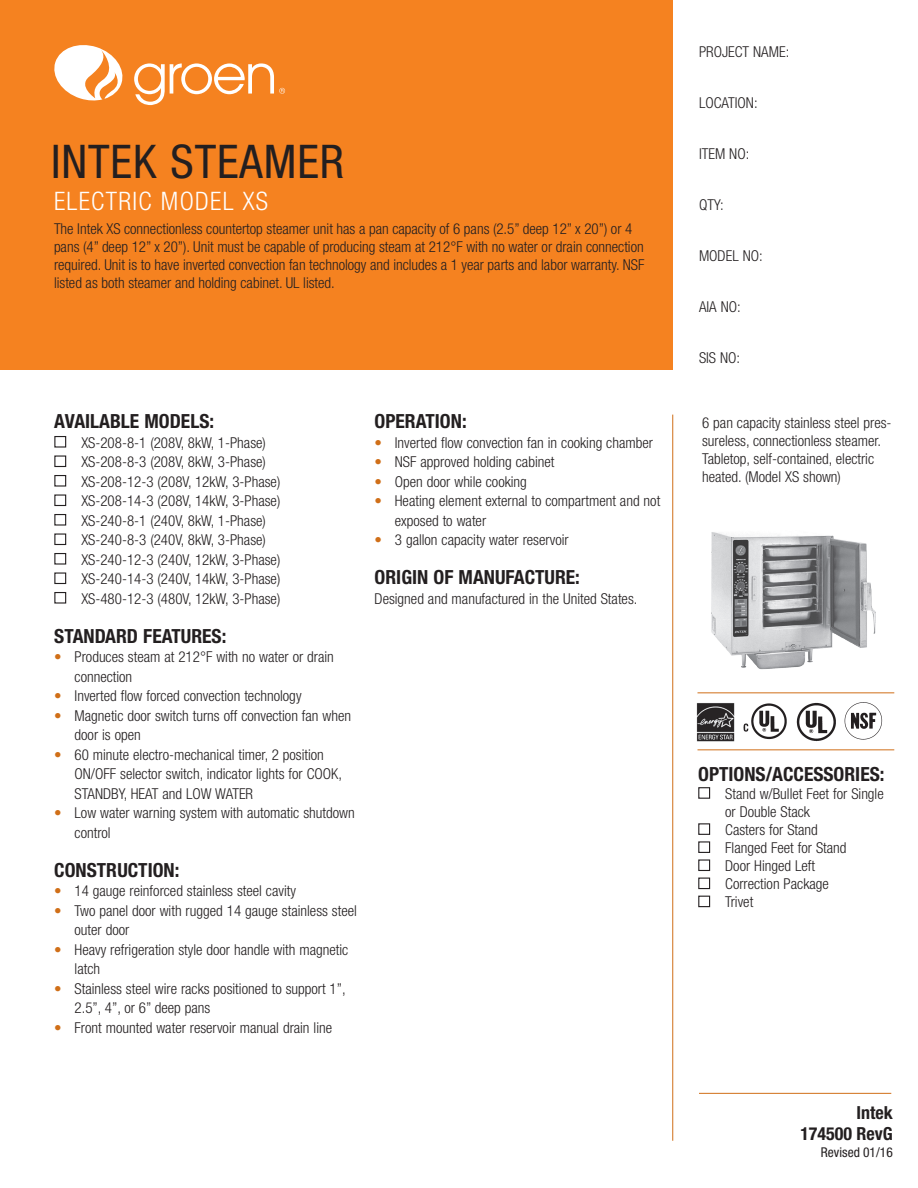
<style>
.page{position:relative;width:918px;height:1188px;background:#fff}
.page>*{position:absolute;margin:0;border:0;box-sizing:border-box;transform-origin:0 0}
.t1{font:condensed 46.5px "Helvetica Neue";letter-spacing:.02em;color:#231f20}
.t2{font:300 condensed 25.5px "Helvetica Neue";letter-spacing:.05em;color:#fff}
.t3{font:700 condensed 19.5px "Helvetica Neue";color:#231f20}
.t4{font:700 condensed 18px/21.6px "Helvetica Neue";color:#231f20;text-align:right}
.t5{font:300 condensed 15px/19.5px "Helvetica Neue";color:#231f20}
.t6{font:condensed 13.5px "Helvetica Neue";color:#231f20}
.s1{color:#d06f18}
</style>
<div class="page">
<div style="left:0;top:0;width:673px;height:370px;background:#f58220"></div>
<hr style="left:672px;top:415px;width:1px;height:726px;background:#d06f18">
<hr style="left:699px;top:1093px;width:192px;height:1px;background:#d06f18">
<svg style="left:54px;top:45px;width:69px;height:56px"></svg>
<svg style="left:134px;top:63px;width:151px;height:42px"></svg>
<div style="left:54px;top:436px;width:12px;height:12px;border:1px solid #231f20"></div>
<div style="left:54px;top:455px;width:12px;height:12px;border:1px solid #231f20"></div>
<div style="left:54px;top:475px;width:12px;height:12px;border:1px solid #231f20"></div>
<div style="left:54px;top:494px;width:12px;height:12px;border:1px solid #231f20"></div>
<div style="left:54px;top:514px;width:12px;height:12px;border:1px solid #231f20"></div>
<div style="left:54px;top:533px;width:12px;height:12px;border:1px solid #231f20"></div>
<div style="left:54px;top:553px;width:12px;height:12px;border:1px solid #231f20"></div>
<div style="left:54px;top:572px;width:12px;height:12px;border:1px solid #231f20"></div>
<div style="left:54px;top:592px;width:12px;height:12px;border:1px solid #231f20"></div>
<div style="left:698px;top:787px;width:12px;height:12px;border:1px solid #231f20"></div>
<div style="left:698px;top:823px;width:12px;height:12px;border:1px solid #231f20"></div>
<div style="left:698px;top:841px;width:12px;height:12px;border:1px solid #231f20"></div>
<div style="left:698px;top:859px;width:12px;height:12px;border:1px solid #231f20"></div>
<div style="left:698px;top:878px;width:12px;height:11px;border:1px solid #231f20"></div>
<div style="left:698px;top:896px;width:12px;height:11px;border:1px solid #231f20"></div>
<hr style="left:698px;top:749px;width:196px;height:1px;background:#d06f18">
<img style="left:844px;top:702px;width:38px;height:38px">
<img style="left:797px;top:702px;width:39px;height:40px">
<img style="left:743px;top:703px;width:44px;height:37px">
<hr style="left:698px;top:692px;width:196px;height:1px;background:#d06f18">
<img style="left:696px;top:703px;width:39px;height:39px">
<img style="left:711px;top:532px;width:164px;height:138px">
<h1 class="t1" style="left:51px;top:134px;width:295px">INTEK STEAMER</h1>
<h2 class="t2" style="left:54px;top:187px;width:216px">ELECTRIC MODEL XS</h2>
<p class="t5" style="left:54px;top:220px;width:592px;line-height:18px">The Intek XS connectionless countertop steamer unit has a pan capacity of 6 pans (2.5” deep 12” x 20”) or 4 pans (4” deep 12” x 20”). Unit must be capable of producing steam at 212°F with no water or drain connection required. Unit is to have inverted convection fan technology and includes a 1 year parts and labor warranty. NSF listed as both steamer and holding cabinet. UL listed.</p>
<h3 class="t3" style="left:54px;top:409px;width:161px">AVAILABLE MODELS:</h3>
<p class="t5" style="left:81px;top:433px;width:200px">XS-208-8-1 (208V, 8kW, 1-Phase)<br>XS-208-8-3 (208V, 8kW, 3-Phase)<br>XS-208-12-3 (208V, 12kW, 3-Phase)<br>XS-208-14-3 (208V, 14kW, 3-Phase)<br>XS-240-8-1 (240V, 8kW, 1-Phase)<br>XS-240-8-3 (240V, 8kW, 3-Phase)<br>XS-240-12-3 (240V, 12kW, 3-Phase)<br>XS-240-14-3 (240V, 14kW, 3-Phase)<br>XS-480-12-3 (480V, 12kW, 3-Phase)</p>
<h3 class="t3" style="left:54px;top:624px;width:174px">STANDARD FEATURES:</h3>
<p class="t5" style="left:75px;top:647px;width:261px;text-indent:-20px"><span class="s1">•</span> Produces steam at 212°F with no water or drain connection</p>
<p class="t5" style="left:54px;top:686px;width:249px"><span class="s1">•</span> Inverted flow forced convection technology</p>
<p class="t5" style="left:75px;top:706px;width:278px;text-indent:-20px"><span class="s1">•</span> Magnetic door switch turns off convection fan when door is open</p>
<p class="t5" style="left:75px;top:745px;width:269px;text-indent:-20px"><span class="s1">•</span> 60 minute electro-mechanical timer, 2 position<br>ON/OFF selector switch, indicator lights for COOK,<br>STANDBY, HEAT and LOW WATER</p>
<p class="t5" style="left:75px;top:803px;width:282px;text-indent:-20px"><span class="s1">•</span> Low water warning system with automatic shutdown control</p>
<h3 class="t3" style="left:54px;top:858px;width:127px">CONSTRUCTION:</h3>
<p class="t5" style="left:54px;top:881px;width:243px"><span class="s1">•</span> 14 gauge reinforced stainless steel cavity</p>
<p class="t5" style="left:75px;top:901px;width:284px;text-indent:-20px"><span class="s1">•</span> Two panel door with rugged 14 gauge stainless steel outer door</p>
<p class="t5" style="left:75px;top:940px;width:275px;text-indent:-20px"><span class="s1">•</span> Heavy refrigeration style door handle with magnetic latch</p>
<p class="t5" style="left:75px;top:979px;width:273px;text-indent:-20px"><span class="s1">•</span> Stainless steel wire racks positioned to support 1”,<br>2.5”, 4”, or 6” deep pans</p>
<p class="t5" style="left:54px;top:1018px;width:279px"><span class="s1">•</span> Front mounted water reservoir manual drain line</p>
<h3 class="t3" style="left:375px;top:409px;width:94px">OPERATION:</h3>
<p class="t5" style="left:375px;top:433px;width:280px"><span class="s1">•</span> Inverted flow convection fan in cooking chamber</p>
<p class="t5" style="left:375px;top:452px;width:181px"><span class="s1">•</span> NSF approved holding cabinet</p>
<p class="t5" style="left:375px;top:472px;width:154px"><span class="s1">•</span> Open door while cooking</p>
<p class="t5" style="left:395px;top:491px;width:267px;text-indent:-20px"><span class="s1">•</span> Heating element external to compartment and not exposed to water</p>
<p class="t5" style="left:375px;top:530px;width:196px"><span class="s1">•</span> 3 gallon capacity water reservoir</p>
<h3 class="t3" style="left:375px;top:565px;width:207px">ORIGIN OF MANUFACTURE:</h3>
<p class="t5" style="left:375px;top:589px;width:264px">Designed and manufactured in the United States.</p>
<p class="t5" style="left:699px;top:42px;width:92px">PROJECT NAME:</p>
<p class="t5" style="left:699px;top:93px;width:60px">LOCATION:</p>
<p class="t5" style="left:699px;top:144px;width:52px">ITEM NO:</p>
<p class="t5" style="left:699px;top:195px;width:26px">QTY:</p>
<p class="t5" style="left:699px;top:246px;width:65px">MODEL NO:</p>
<p class="t5" style="left:699px;top:297px;width:43px">AIA NO:</p>
<p class="t5" style="left:699px;top:348px;width:43px">SIS NO:</p>
<p class="t5" style="left:702px;top:414px;width:191px;line-height:18px">6 pan capacity stainless steel pres&shy;sureless, connectionless steamer.<br>Tabletop, self-contained, electric heated. (Model XS shown)</p>
<h3 class="t3" style="left:698px;top:762px;width:188px">OPTIONS/ACCESSORIES:</h3>
<p class="t5" style="left:725px;top:784px;width:160px;line-height:18px">Stand w/Bullet Feet for Single or Double Stack<br>Casters for Stand<br>Flanged Feet for Stand<br>Door Hinged Left<br>Correction Package<br>Trivet</p>
<p class="t4" style="left:800px;top:1101px;width:94px">Intek<br>174500 RevG</p>
<p class="t6" style="left:821px;top:1144px;width:73px">Revised 01/16</p>
</div>
